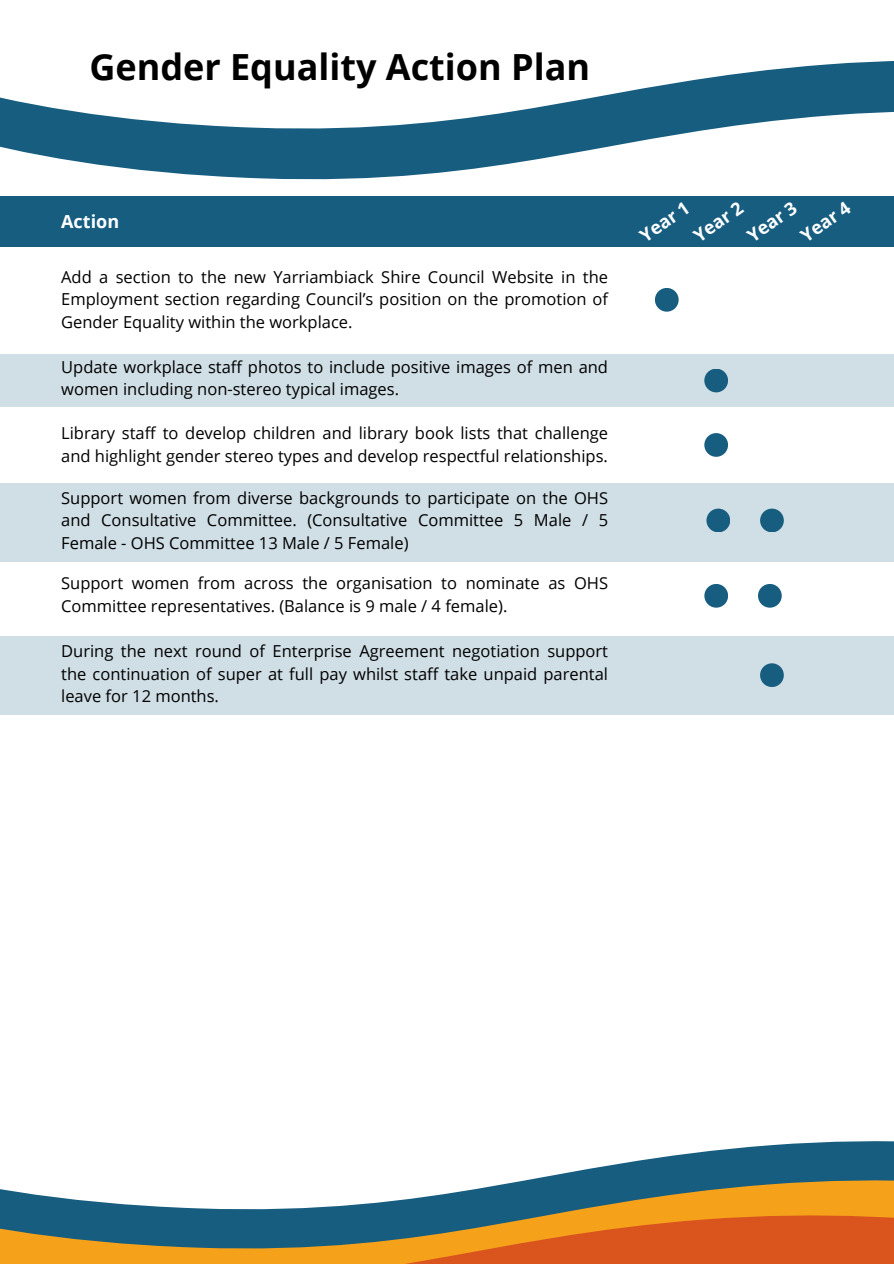
<style>
.page{position:relative;width:894px;height:1264px;background:#fff}
.page>*{position:absolute;margin:0;border:0;box-sizing:border-box;transform-origin:0 0}
.t1{font:700 36px "Open Sans";color:#000}
.t2{font:700 18px "Open Sans";color:#fff}
.t3{font:16.5px/22.5px "Open Sans";color:#000;text-align:justify}
</style>
<div class="page">
<svg style="left:75px;top:161px;width:451px;height:19px;fill:#165d80"></svg>
<svg style="left:0;top:61px;width:893px;height:100px"></svg>
<svg style="left:0;top:1241px;width:893px;height:22px;background:#d87723"></svg>
<svg style="left:0;top:1141px;width:893px;height:100px"></svg>
<div style="left:0;top:354px;width:893px;height:53px;background:#d0dee5"></div>
<div style="left:0;top:196px;width:893px;height:51px;background:#165d80"></div>
<div style="left:654px;top:288px;width:24px;height:24px;background:#165d80;border-radius:50%"></div>
<div style="left:704px;top:368px;width:23px;height:24px;background:#165d80;border-radius:50%"></div>
<div style="left:704px;top:433px;width:23px;height:24px;background:#165d80;border-radius:50%"></div>
<div style="left:0;top:483px;width:893px;height:78px;background:#d0dee5"></div>
<div style="left:706px;top:508px;width:24px;height:24px;background:#165d80;border-radius:50%"></div>
<div style="left:759px;top:508px;width:24px;height:24px;background:#165d80;border-radius:50%"></div>
<div style="left:704px;top:584px;width:24px;height:23px;background:#165d80;border-radius:50%"></div>
<div style="left:757px;top:584px;width:24px;height:23px;background:#165d80;border-radius:50%"></div>
<div style="left:0;top:636px;width:893px;height:78px;background:#d0dee5"></div>
<div style="left:759px;top:663px;width:24px;height:24px;background:#165d80;border-radius:50%"></div>
<p class="t1" style="left:89px;top:42px;width:502px">Gender Equality Action Plan</p>
<p class="t2" style="left:61px;top:209px;width:59px">Action</p>
<h2 class="t3" style="left:61px;top:265px;width:548px">Add a section to the new Yarriambiack Shire Council Website in the Employment section regarding Council’s position on the promotion of Gender Equality within the workplace.</h2>
<h2 class="t3" style="left:61px;top:355px;width:548px">Update workplace staff photos to include positive images of men and women including non-stereo typical images.</h2>
<p class="t3" style="left:61px;top:421px;width:548px">Library staff to develop children and library book lists that challenge and highlight gender stereo types and develop respectful relationships.</p>
<p class="t3" style="left:61px;top:486px;width:548px">Support women from diverse backgrounds to participate on the OHS and Consultative Committee. (Consultative Committee 5 Male / 5<br>Female - OHS Committee 13 Male / 5 Female)</p>
<p class="t3" style="left:61px;top:571px;width:548px">Support women from across the organisation to nominate as OHS<br>Committee representatives. (Balance is 9 male / 4 female).</p>
<p class="t3" style="left:61px;top:639px;width:548px">During the next round of Enterprise Agreement negotiation support the continuation of super at full pay whilst staff take unpaid parental leave for 12 months.</p>
<h1 class="t2" style="left:634px;top:227px;width:57px;rotate:-35deg">Year 1</h1>
<h2 class="t2" style="left:688px;top:227px;width:57px;rotate:-35deg">Year 2</h2>
<h2 class="t2" style="left:741px;top:227px;width:57px;rotate:-35deg">Year 3</h2>
<h2 class="t2" style="left:795px;top:227px;width:57px;rotate:-35deg">Year 4</h2>
</div>
